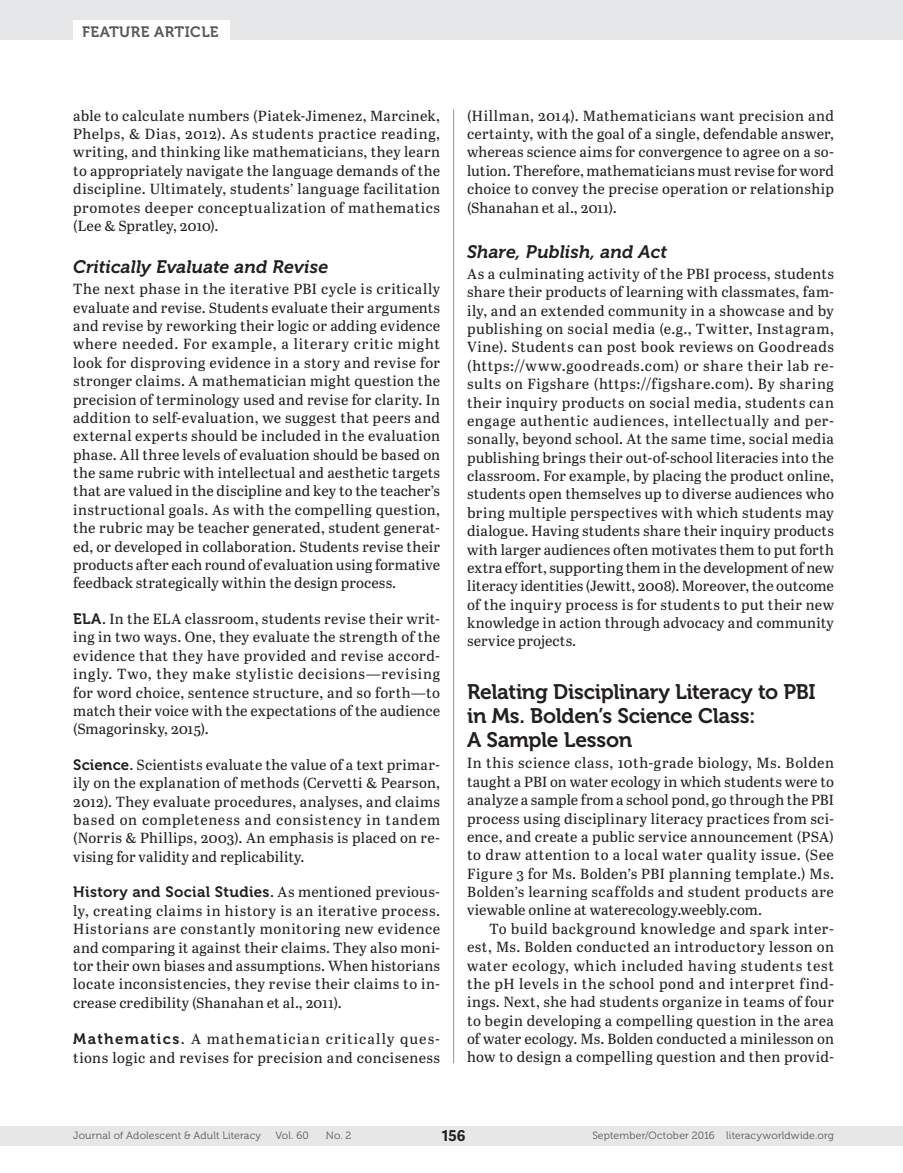
<style>
.page{position:relative;width:903px;height:1173px;background:#fff}
.page>*{position:absolute;margin:0;border:0;box-sizing:border-box;transform-origin:0 0}
.t1{font:21px/24px "Museo 700";letter-spacing:-.015em;color:#231f20}
.t2{font:italic 18px "Museo 700";letter-spacing:.005em;color:#231f20}
.t3{font:15px "Museo 700";letter-spacing:.025em;color:#231f20}
.t4{font:15px "Museo 700";letter-spacing:.03em;color:#57585a}
.t5{font:700 15px "Adelle Sans";color:#231f20}
.t6{font:14.7px/18.3px "Abril Text";letter-spacing:.015em;color:#231f20;text-align:justify}
.t7{font:14.7px/18.3px "Abril Text";letter-spacing:.04em;color:#231f20}
.t8{font:10.5px "Museo 300";letter-spacing:.015em;color:#57585a}
.s1{font-family:"Museo 700";font-size:15px}
.s2{font-family:"Abril Text";font-size:14.7px}
</style>
<div class="page">
<div style="left:0;top:1125px;width:903px;height:20px;background:#e6e7e9"></div>
<div style="left:0;top:0;width:903px;height:39px;background:#e6e7e9"></div>
<div style="left:73px;top:21px;width:156px;height:21px;background:#fff"></div>
<div style="left:890px;top:0;width:13px;height:40px;background:#e6e7e9"></div>
<hr style="left:453px;top:109px;width:1px;height:954px;background:#939598">
<p class="t4" style="left:82px;top:23px;width:138px">FEATURE ARTICLE</p>
<p class="t6" style="left:73px;top:106px;width:368px">able to calculate numbers (Piatek-Jimenez, Marcinek, Phelps, &amp; Dias, 2012). As students practice reading, writing, and thinking like mathematicians, they learn to appropriately navigate the language demands of the discipline. Ultimately, students’ language facilitation promotes deeper conceptualization of mathematics (Lee &amp; Spratley, 2010).</p>
<p class="t2" style="left:73px;top:257px;width:256px">Critically Evaluate and Revise</p>
<p class="t6" style="left:73px;top:279px;width:368px">The next phase in the iterative PBI cycle is critically evaluate and revise. Students evaluate their arguments and revise by reworking their logic or adding evidence where needed. For example, a literary critic might look for disproving evidence in a story and revise for stronger claims. A mathematician might question the precision of terminology used and revise for clarity. In addition to self-evaluation, we suggest that peers and external experts should be included in the evaluation phase. All three levels of evaluation should be based on the same rubric with intellectual and aesthetic targets that are valued in the discipline and key to the teacher’s instructional goals. As with the compelling question, the rubric may be teacher generated, student generat&shy;ed, or developed in collaboration. Students revise their products after each round of evaluation using formative feedback strategically within the design process.</p>
<p class="t6" style="left:73px;top:609px;width:368px"><span class="s1">ELA.</span> In the ELA classroom, students revise their writ&shy;ing in two ways. One, they evaluate the strength of the evidence that they have provided and revise accord&shy;ingly. Two, they make stylistic decisions—revising for word choice, sentence structure, and so forth—to match their voice with the expectations of the audience (Smagorinsky, 2015).</p>
<p class="t6" style="left:73px;top:755px;width:368px"><span class="s1">Science.</span> Scientists evaluate the value of a text primar&shy;ily on the explanation of methods (Cervetti &amp; Pearson, 2012). They evaluate procedures, analyses, and claims based on completeness and consistency in tandem (Norris &amp; Phillips, 2003). An emphasis is placed on re&shy;vising for validity and replicability.</p>
<p class="t3" style="left:73px;top:884px;width:368px">History and Social Studies. <span class="s2">As mentioned previous-</span></p>
<p class="t6" style="left:73px;top:901px;width:368px">ly, creating claims in history is an iterative process.<br>Historians are constantly monitoring new evidence and comparing it against their claims. They also moni&shy;tor their own biases and assumptions. When historians locate inconsistencies, they revise their claims to in&shy;crease credibility (Shanahan et al., 2011).</p>
<p class="t7" style="left:73px;top:1029px;width:368px"><span class="s1">Mathematics.</span> A mathematician critically ques&shy;tions logic and revises for precision and conciseness</p>
<p class="t6" style="left:467px;top:106px;width:368px">(Hillman, 2014). Mathematicians want precision and certainty, with the goal of a single, defendable answer, whereas science aims for convergence to agree on a so&shy;lution. Therefore, mathematicians must revise for word choice to convey the precise operation or relationship (Shanahan et al., 2011).</p>
<p class="t2" style="left:467px;top:241px;width:201px">Share, Publish, and Act</p>
<p class="t6" style="left:467px;top:264px;width:368px">As a culminating activity of the PBI process, students share their products of learning with classmates, fam&shy;ily, and an extended community in a showcase and by publishing on social media (e.g., Twitter, Instagram, Vine). Students can post book reviews on Goodreads (https://www.goodreads.com) or share their lab re&shy;sults on Figshare (https://figshare.com). By sharing their inquiry products on social media, students can engage authentic audiences, intellectually and per&shy;sonally, beyond school. At the same time, social media publishing brings their out-of-school literacies into the classroom. For example, by placing the product online, students open themselves up to diverse audiences who bring multiple perspectives with which students may dialogue. Having students share their inquiry products with larger audiences often motivates them to put forth extra effort, supporting them in the development of new literacy identities (Jewitt, 2008). Moreover, the outcome of the inquiry process is for students to put their new knowledge in action through advocacy and community service projects.</p>
<h1 class="t1" style="left:467px;top:680px;width:350px">Relating Disciplinary Literacy to PBI in Ms. Bolden’s Science Class:<br>A Sample Lesson</h1>
<p class="t6" style="left:467px;top:753px;width:368px">In this science class, 10th-grade biology, Ms. Bolden taught a PBI on water ecology in which students were to analyze a sample from a school pond, go through the PBI process using disciplinary literacy practices from sci&shy;ence, and create a public service announcement (PSA) to draw attention to a local water quality issue. (See Figure 3 for Ms. Bolden’s PBI planning template.) Ms.<br>Bolden’s learning scaffolds and student products are viewable online at waterecology.weebly.com.</p>
<p class="t6" style="left:467px;top:919px;width:368px;text-indent:23px">To build background knowledge and spark inter&shy;est, Ms. Bolden conducted an introductory lesson on water ecology, which included having students test the pH levels in the school pond and interpret find&shy;ings. Next, she had students organize in teams of four to begin developing a compelling question in the area of water ecology. Ms. Bolden conducted a minilesson on how to design a compelling question and then provid-</p>
<p class="t8" style="left:73px;top:1129px;width:189px">Journal of Adolescent &amp; Adult Literacy</p>
<p class="t8" style="left:275px;top:1129px;width:35px">Vol. 60</p>
<p class="t8" style="left:326px;top:1129px;width:27px">No. 2</p>
<p class="t5" style="left:442px;top:1124px;width:25px">156</p>
<p class="t8" style="left:592px;top:1129px;width:243px">September/October 2016 literacyworldwide.org</p>
</div>
